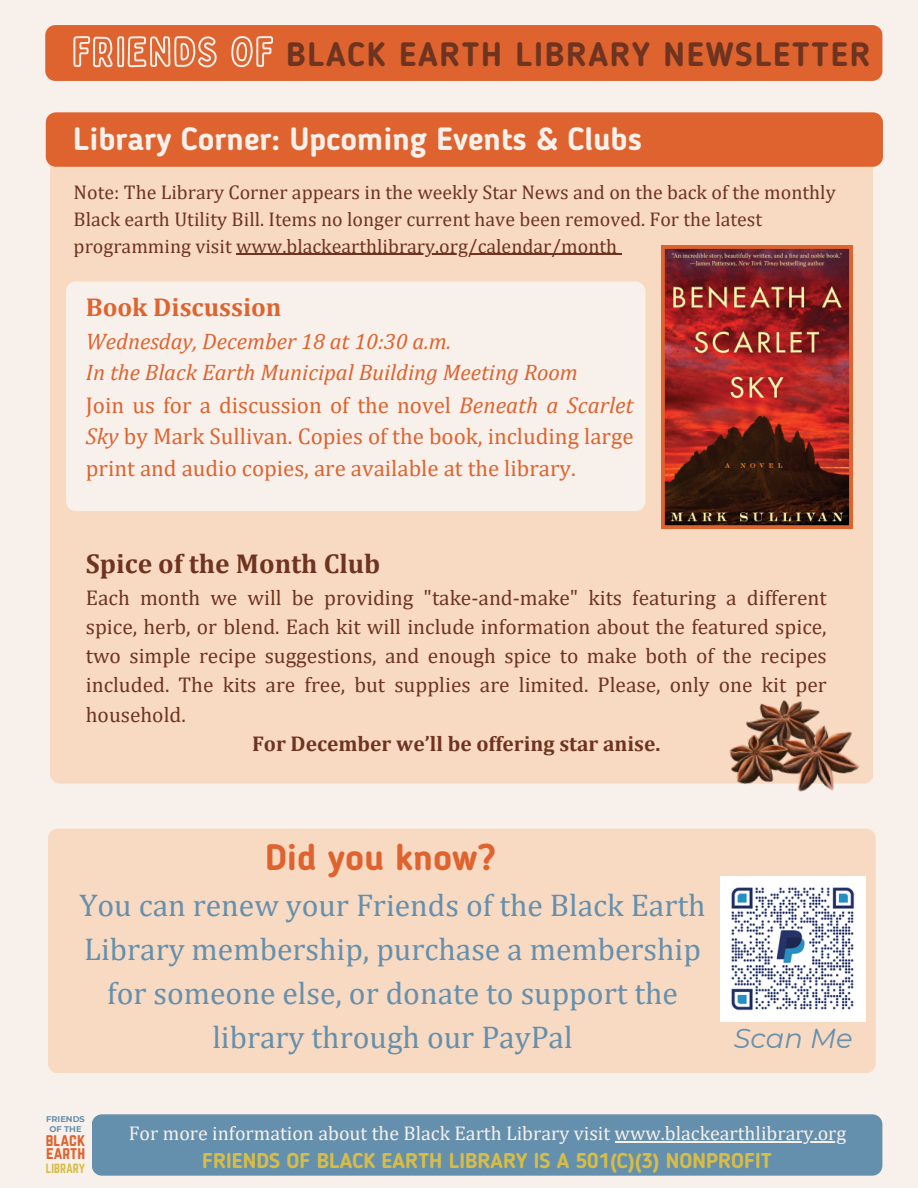
<style>
.page{position:relative;width:918px;height:1188px;background:#f8f1eb}
.page>*{position:absolute;margin:0;border:0;box-sizing:border-box;transform-origin:0 0}
.t1{font:700 36.45px "Blogger Sans";color:#df632f}
.t2{font:700 33.6px "Blogger Sans";letter-spacing:.05em;color:#6f3420}
.t3{font:700 31.95px "Blogger Sans";color:#f8f1eb}
.t4{font:31.65px/43.8px "Cambria";color:#6590ad;text-align:center}
.t5{font:700 27.45px "Cambria";color:#6e3420}
.t6{font:italic 27.3px "Montserrat";color:#6590ad}
.t7{font:700 25.95px "Cambria";color:#df632f}
.t8{font:22.95px/31.5px "Cambria";color:#df632f;text-align:justify}
.t9{font:italic 22.5px "Cambria";color:#df632f}
.t10{font:21.45px/29.2px "Cambria";color:#6e3420;text-align:justify}
.t11{font:700 21.45px "Cambria";color:#6e3420}
.t12{font:700 21.3px "Blogger Sans";color:#d7bd46}
.t13{font:19.95px/27px "Cambria";color:#6e3420}
.t14{font:19.95px "Cambria";color:#f8f1eb}
.t15{font:15.45px "Norwester";color:#df632f}
.t16{font:11.7px "Norwester";color:#d7bd46}
.t17{font:700 8.25px "Montserrat";color:#6590ad}
.s1{font-style:italic}
</style>
<div class="page">
<div style="left:50px;top:167px;width:823px;height:617px;background:#f8dac3"></div>
<div style="left:46px;top:112px;width:837px;height:55px;background:#df632f"></div>
<img style="left:661px;top:246px;width:191px;height:283px">
<div style="left:45px;top:25px;width:837px;height:56px;background:#df632f"></div>
<svg style="left:72px;top:25px;width:202px;height:56px;background:#e37b4f"></svg>
<svg style="left:66px;top:281px;width:579px;height:230px"></svg>
<div style="left:92px;top:1114px;width:790px;height:62px;background:#6590ad"></div>
<img style="left:718px;top:675px;width:146px;height:117px">
<hr style="left:236px;top:254px;width:381px;height:1px;background:#6e3420">
<hr style="left:615px;top:1141px;width:231px;height:2px;background:#f8f1eb">
<div style="left:48px;top:829px;width:828px;height:244px;background:#f8dac3"></div>
<img style="left:720px;top:877px;width:145px;height:145px">
<h4 class="t2" style="left:286px;top:40px;width:586px">BLACK EARTH LIBRARY NEWSLETTER</h4>
<p class="t3" style="left:73px;top:126px;width:570px">Library Corner: Upcoming Events &amp; Clubs</p>
<p class="t13" style="left:74px;top:178px;width:764px">Note: The Library Corner appears in the weekly Star News and on the back of the monthly<br>Black earth Utility Bill. Items no longer current have been removed. For the latest programming visit www.blackearthlibrary.org/calendar/month</p>
<p class="t7" style="left:86px;top:291px;width:197px">Book Discussion</p>
<p class="t9" style="left:86px;top:327px;width:367px">Wednesday, December 18 at 10:30 a.m.</p>
<p class="t9" style="left:86px;top:359px;width:493px">In the Black Earth Municipal Building Meeting Room</p>
<p class="t8" style="left:86px;top:389px;width:549px">Join us for a discussion of the novel <span class="s1">Beneath a Scarlet Sky</span> by Mark Sullivan. Copies of the book, including large print and audio copies, are available at the library.</p>
<p class="t5" style="left:86px;top:547px;width:296px">Spice of the Month Club</p>
<p class="t10" style="left:86px;top:582px;width:742px">Each month we will be providing "take-and-make" kits featuring a different spice, herb, or blend. Each kit will include information about the featured spice, two simple recipe suggestions, and enough spice to make both of the recipes included. The kits are free, but supplies are limited. Please, only one kit per household.</p>
<p class="t11" style="left:252px;top:730px;width:410px">For December we’ll be offering star anise.</p>
<p class="t1" style="left:265px;top:842px;width:232px">Did you know?</p>
<p class="t4" style="left:80px;top:883px;width:628px">You can renew your Friends of the Black Earth Library membership, purchase a membership for someone else, or donate to support the library through our PayPal</p>
<p class="t6" style="left:734px;top:1021px;width:121px">Scan Me</p>
<p class="t17" style="left:46px;top:1114px;width:40px">FRIENDS</p>
<p class="t17" style="left:49px;top:1124px;width:34px">OF THE</p>
<p class="t15" style="left:46px;top:1131px;width:41px">black</p>
<p class="t15" style="left:46px;top:1143px;width:41px">earth</p>
<h6 class="t16" style="left:46px;top:1161px;width:41px">LIBRARY</h6>
<h5 class="t14" style="left:129px;top:1121px;width:719px">For more information about the Black Earth Library visit www.blackearthlibrary.org</h5>
<h2 class="t12" style="left:202px;top:1152px;width:571px">FRIENDS OF BLACK EARTH LIBRARY IS A 501(C)(3) NONPROFIT</h2>
</div>
